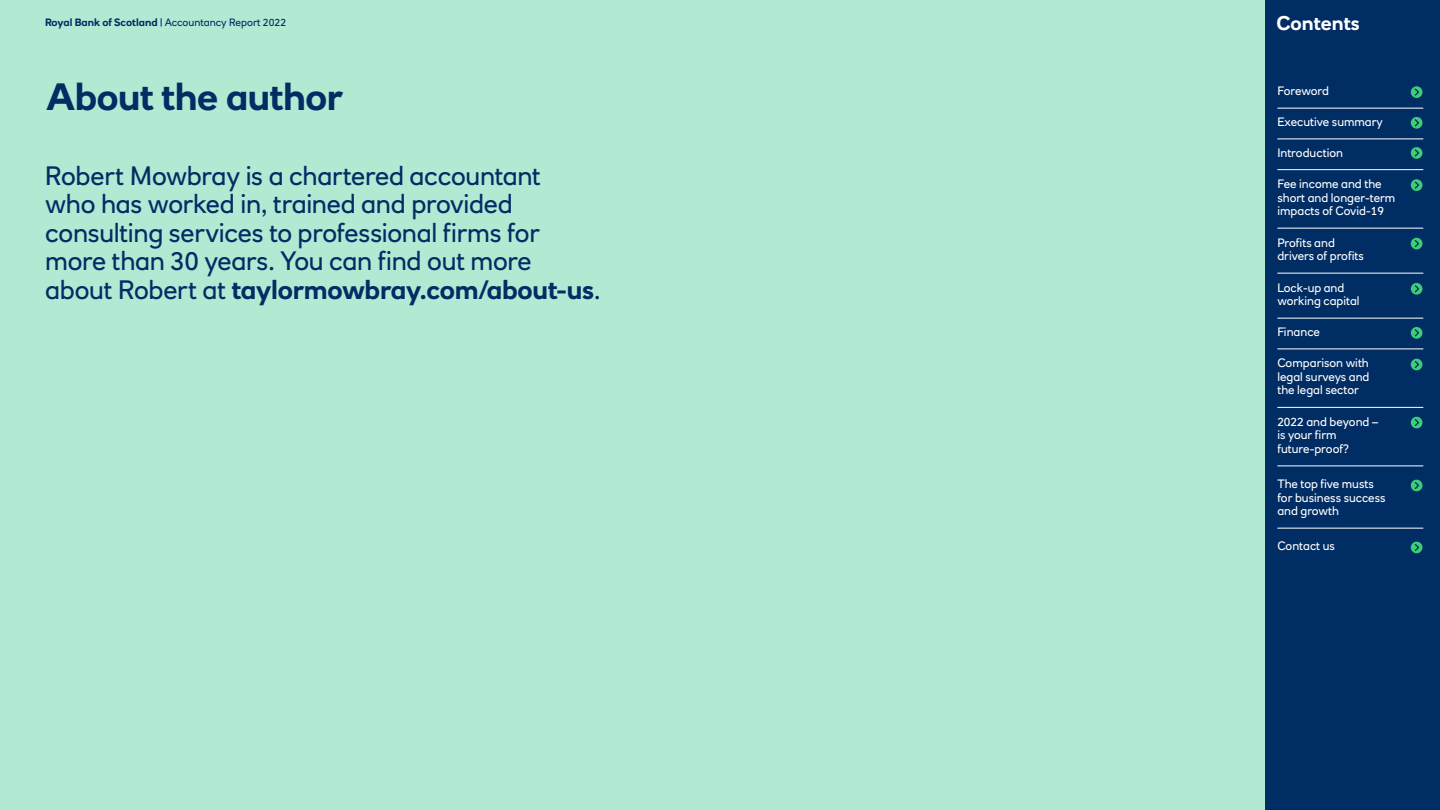
<style>
.page{position:relative;width:1440px;height:810px;background:#fff}
.page>*{position:absolute;margin:0;border:0;box-sizing:border-box;transform-origin:0 0}
.t1{font:700 37.5px "RN House Sans";letter-spacing:-.015em;color:#002d64}
.t2{font:26.25px/28.5px "RN House Sans";letter-spacing:-.01em;color:#002d64}
.t3{font:700 19.5px "RN House Sans";color:#fff}
.t4{font:12px/13.5px "RN House Sans";color:#fff}
.t5{font:12px "RN House Sans";letter-spacing:-.02em;color:#fff}
.t6{font:10.5px "RN House Sans";color:#002d64}
.s1{font-weight:700}
</style>
<div class="page">
<div style="left:0;top:0;width:1265px;height:810px;background:#b2e9d3"></div>
<div style="left:1265px;top:0;width:175px;height:810px;background:#002d64"></div>
<div style="left:1411px;top:86px;width:11px;height:12px;background:#3bce76;border-radius:50%"></div>
<svg style="left:1414px;top:87px;width:6px;height:9px"></svg>
<div style="left:1411px;top:283px;width:11px;height:12px;background:#3bce76;border-radius:50%"></div>
<svg style="left:1414px;top:285px;width:6px;height:9px"></svg>
<div style="left:1411px;top:238px;width:11px;height:11px;background:#3bce76;border-radius:50%"></div>
<svg style="left:1414px;top:240px;width:5px;height:8px"></svg>
<div style="left:1411px;top:179px;width:11px;height:12px;background:#3bce76;border-radius:50%"></div>
<svg style="left:1414px;top:180px;width:6px;height:9px"></svg>
<svg style="left:1411px;top:147px;width:11px;height:12px"></svg>
<svg style="left:1414px;top:148px;width:6px;height:10px"></svg>
<div style="left:1411px;top:117px;width:11px;height:12px;background:#3bce76;border-radius:50%"></div>
<svg style="left:1414px;top:119px;width:6px;height:9px"></svg>
<hr style="left:1277px;top:108px;width:146px;height:1px;background:#fff">
<hr style="left:1277px;top:139px;width:146px;height:1px;background:#fff">
<hr style="left:1277px;top:169px;width:146px;height:1px;background:#fff">
<hr style="left:1277px;top:228px;width:146px;height:1px;background:#fff">
<hr style="left:1277px;top:273px;width:146px;height:1px;background:#fff">
<hr style="left:1277px;top:318px;width:146px;height:1px;background:#fff">
<hr style="left:1277px;top:349px;width:146px;height:1px;background:#fff">
<hr style="left:1277px;top:407px;width:146px;height:1px;background:#fff">
<hr style="left:1277px;top:466px;width:146px;height:1px;background:#fff">
<hr style="left:1277px;top:528px;width:146px;height:1px;background:#fff">
<div style="left:1411px;top:327px;width:11px;height:12px;background:#3bce76;border-radius:50%"></div>
<svg style="left:1414px;top:329px;width:6px;height:9px"></svg>
<div style="left:1411px;top:359px;width:11px;height:11px;background:#3bce76;border-radius:50%"></div>
<svg style="left:1414px;top:361px;width:5px;height:7px"></svg>
<div style="left:1411px;top:417px;width:11px;height:11px;background:#3bce76;border-radius:50%"></div>
<svg style="left:1414px;top:419px;width:5px;height:7px"></svg>
<div style="left:1411px;top:480px;width:11px;height:11px;background:#3bce76;border-radius:50%"></div>
<svg style="left:1414px;top:482px;width:5px;height:7px"></svg>
<div style="left:1411px;top:542px;width:11px;height:11px;background:#3bce76;border-radius:50%"></div>
<svg style="left:1414px;top:544px;width:5px;height:7px"></svg>
<p class="t6" style="left:45px;top:16px;width:243px"><span class="s1">Royal Bank of Scotland |</span> Accountancy Report 2022</p>
<h1 class="t1" style="left:46px;top:74px;width:298px">About the author</h1>
<h2 class="t2" style="left:45px;top:161px;width:557px">Robert Mowbray is a chartered accountant<br>who has worked in, trained and provided consulting services to professional firms for more than 30 years. You can find out more about Robert at <span class="s1">taylormowbray.com/about-us</span>.</h2>
<h3 class="t3" style="left:1276px;top:11px;width:85px">Contents</h3>
<p class="t5" style="left:1277px;top:84px;width:53px">Foreword</p>
<p class="t4" style="left:1277px;top:115px;width:107px">Executive summary</p>
<p class="t4" style="left:1277px;top:146px;width:67px">Introduction</p>
<p class="t4" style="left:1277px;top:177px;width:120px">Fee income and the short and longer-term impacts of Covid-19</p>
<p class="t4" style="left:1277px;top:236px;width:88px">Profits and drivers of profits</p>
<p class="t4" style="left:1277px;top:281px;width:84px">Lock-up and working capital</p>
<p class="t4" style="left:1277px;top:325px;width:44px">Finance</p>
<p class="t4" style="left:1277px;top:356px;width:94px;text-align:justify">Comparison with legal surveys and the legal sector</p>
<p class="t4" style="left:1277px;top:415px;width:102px">2022 and beyond – is your firm future-proof?</p>
<p class="t4" style="left:1277px;top:477px;width:110px">The top five musts for business success and growth</p>
<p class="t4" style="left:1277px;top:539px;width:59px">Contact us</p>
</div>
